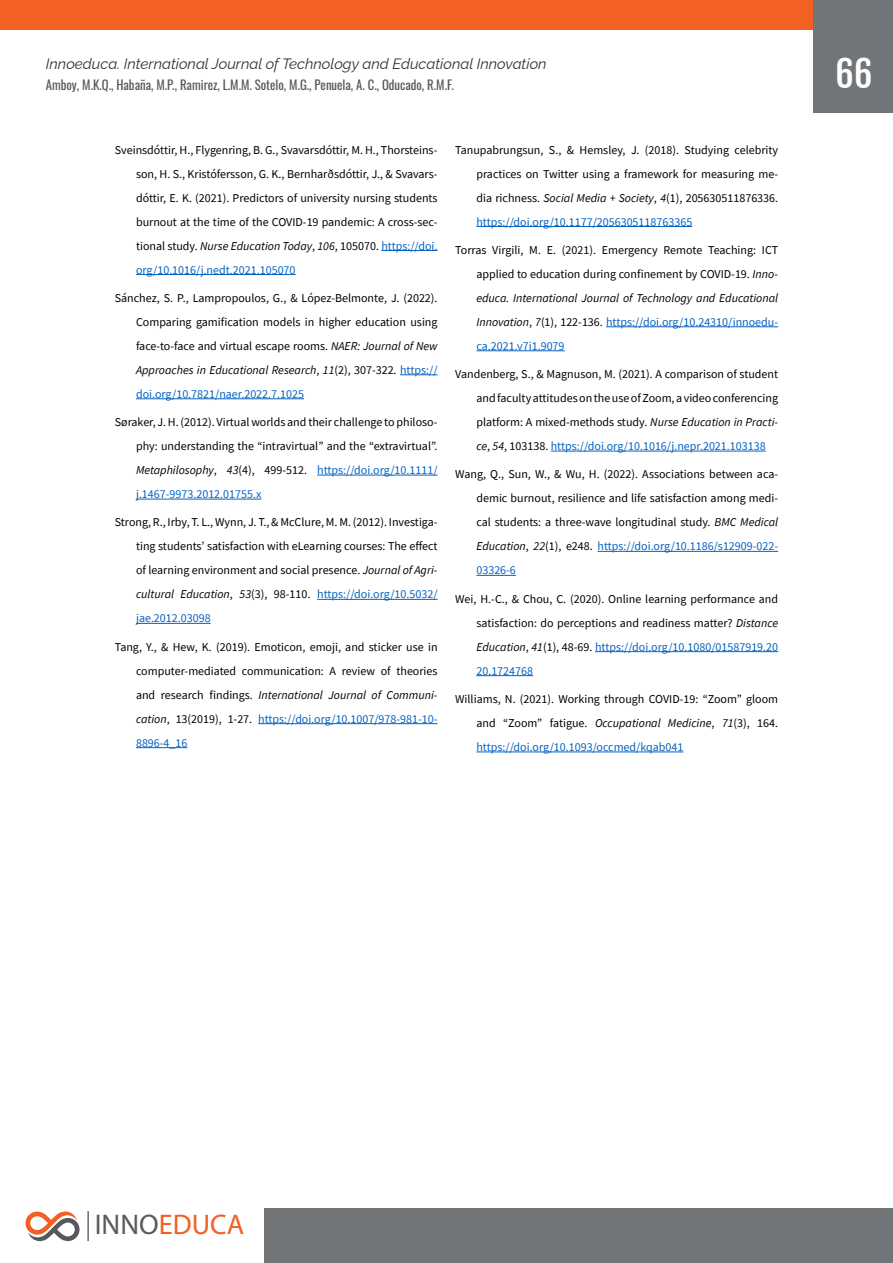
<style>
.page{position:relative;width:893px;height:1263px;background:#fff}
.page>*{position:absolute;margin:0;border:0;box-sizing:border-box;transform-origin:0 0}
.t1{font:36px "Fjalla One";color:#fff}
.t2{font:28.5px "Myriad Pro";color:#f26024}
.t3{font:italic 15px "Raleway";color:#333}
.t4{font:12.75px "Oswald";color:#57585a}
.REFERENCIAS{font:12px/24px "Source Sans Pro";color:#000;text-align:justify}
.s1{font-style:italic}
.s2{color:#0563c1}
.s3{color:#585a5e}
</style>
<div class="page">
<div style="left:0;top:0;width:893px;height:30px;background:#f26024"></div>
<div style="left:814px;top:0;width:79px;height:112px;background:#727578"></div>
<div style="left:264px;top:1209px;width:629px;height:54px;background:#727578"></div>
<img style="left:87px;top:1211px;width:2px;height:30px">
<svg style="left:26px;top:1211px;width:54px;height:30px"></svg>
<hr style="left:381px;top:250px;width:57px;height:1px;background:#0563c1">
<hr style="left:136px;top:274px;width:160px;height:1px;background:#0563c1">
<hr style="left:400px;top:374px;width:38px;height:1px;background:#0563c1">
<hr style="left:136px;top:398px;width:168px;height:1px;background:#0563c1">
<hr style="left:317px;top:475px;width:121px;height:1px;background:#0563c1">
<hr style="left:136px;top:499px;width:125px;height:1px;background:#0563c1">
<hr style="left:317px;top:599px;width:121px;height:1px;background:#0563c1">
<hr style="left:136px;top:623px;width:75px;height:1px;background:#0563c1">
<hr style="left:258px;top:723px;width:180px;height:1px;background:#0563c1">
<hr style="left:136px;top:747px;width:52px;height:1px;background:#0563c1">
<hr style="left:476px;top:226px;width:216px;height:1px;background:#0563c1">
<hr style="left:606px;top:326px;width:172px;height:1px;background:#0563c1">
<hr style="left:476px;top:350px;width:89px;height:1px;background:#0563c1">
<hr style="left:551px;top:451px;width:215px;height:1px;background:#0563c1">
<hr style="left:597px;top:551px;width:181px;height:1px;background:#0563c1">
<hr style="left:476px;top:575px;width:40px;height:1px;background:#0563c1">
<hr style="left:595px;top:651px;width:183px;height:1px;background:#0563c1">
<hr style="left:476px;top:675px;width:57px;height:1px;background:#0563c1">
<hr style="left:476px;top:752px;width:207px;height:1px;background:#0563c1">
<p class="t3" style="left:46px;top:51px;width:502px">Innoeduca. International Journal of Technology and Educational Innovation</p>
<p class="t4" style="left:46px;top:74px;width:409px">Amboy, M.K.Q., Habaña, M.P., Ramirez, L.M.M. Sotelo, M.G., Penuela, A. C., Oducado, R.M.F.</p>
<p class="REFERENCIAS" style="left:136px;top:138px;width:303px;text-indent:-21px">Sveinsdóttir, H., Flygenring, B. G., Svavarsdóttir, M. H., Thorsteins&shy;son, H. S., Kristófersson, G. K., Bernharðsdóttir, J., &amp; Svavars&shy;dóttir, E. K. (2021). Predictors of university nursing students burnout at the time of the COVID-19 pandemic: A cross-sec&shy;tional study. <span class="s1">Nurse Education Today</span>, <span class="s1">106</span>, 105070. <span class="s2">https://doi. org/10.1016/j.nedt.2021.105070</span></p>
<p class="REFERENCIAS" style="left:136px;top:286px;width:303px;text-indent:-21px">Sánchez, S. P., Lampropoulos, G., &amp; López-Belmonte, J. (2022).<br>Comparing gamification models in higher education using face-to-face and virtual escape rooms. <span class="s1">NAER: Journal of New Approaches in Educational Research</span>, <span class="s1">11</span>(2), 307-322. <span class="s2">https:// doi.org/10.7821/naer.2022.7.1025</span></p>
<p class="REFERENCIAS" style="left:136px;top:410px;width:303px;text-indent:-21px">Søraker, J. H. (2012). Virtual worlds and their challenge to philoso&shy;phy: understanding the “intravirtual” and the “extravirtual”.<br><span class="s1">Metaphilosophy</span>, <span class="s1">43</span>(4), 499-512. <span class="s2">https://doi.org/10.1111/ j.1467-9973.2012.01755.x</span></p>
<p class="REFERENCIAS" style="left:136px;top:510px;width:303px;text-indent:-21px">Strong, R., Irby, T. L., Wynn, J. T., &amp; McClure, M. M. (2012). Investiga&shy;ting students’ satisfaction with eLearning courses: The effect of learning environment and social presence. <span class="s1">Journal of Agri&shy;cultural Education</span>, <span class="s1">53</span>(3), 98-110. <span class="s2">https://doi.org/10.5032/ jae.2012.03098</span></p>
<p class="REFERENCIAS" style="left:136px;top:635px;width:303px;text-indent:-21px">Tang, Y., &amp; Hew, K. (2019). Emoticon, emoji, and sticker use in computer-mediated communication: A review of theories and research findings. <span class="s1">International Journal of Communi&shy;cation</span>, 13(2019), 1-27. <span class="s2">https://doi.org/10.1007/978-981-10- 8896-4_16</span></p>
<p class="REFERENCIAS" style="left:476px;top:138px;width:303px;text-indent:-21px">Tanupabrungsun, S., &amp; Hemsley, J. (2018). Studying celebrity practices on Twitter using a framework for measuring me&shy;dia richness. <span class="s1">Social Media + Society</span>, <span class="s1">4</span>(1), 205630511876336. <span class="s2">https://doi.org/10.1177/2056305118763365</span></p>
<p class="REFERENCIAS" style="left:476px;top:238px;width:303px;text-indent:-21px">Torras Virgili, M. E. (2021). Emergency Remote Teaching: ICT applied to education during confinement by COVID-19. <span class="s1">Inno&shy;educa. International Journal of Technology and Educational Innovation</span>, <span class="s1">7</span>(1), 122-136. <span class="s2">https://doi.org/10.24310/innoedu&shy;ca.2021.v7i1.9079</span></p>
<p class="REFERENCIAS" style="left:476px;top:362px;width:303px;text-indent:-21px">Vandenberg, S., &amp; Magnuson, M. (2021). A comparison of student and faculty attitudes on the use of Zoom, a video conferencing platform: A mixed-methods study. <span class="s1">Nurse Education in Practi&shy;ce</span>, <span class="s1">54</span>, 103138. <span class="s2">https://doi.org/10.1016/j.nepr.2021.103138</span></p>
<p class="REFERENCIAS" style="left:476px;top:462px;width:303px;text-indent:-21px">Wang, Q., Sun, W., &amp; Wu, H. (2022). Associations between aca&shy;demic burnout, resilience and life satisfaction among medi&shy;cal students: a three-wave longitudinal study. <span class="s1">BMC Medical Education</span>, <span class="s1">22</span>(1), e248. <span class="s2">https://doi.org/10.1186/s12909-022- 03326-6</span></p>
<p class="REFERENCIAS" style="left:476px;top:587px;width:303px;text-indent:-21px">Wei, H.-C., &amp; Chou, C. (2020). Online learning performance and satisfaction: do perceptions and readiness matter? <span class="s1">Distance Education</span>, <span class="s1">41</span>(1), 48-69. <span class="s2">https://doi.org/10.1080/01587919.20<br>20.1724768</span></p>
<p class="REFERENCIAS" style="left:476px;top:687px;width:303px;text-indent:-21px">Williams, N. (2021). Working through COVID-19: “Zoom” gloom and “Zoom” fatigue. <span class="s1">Occupational Medicine</span>, <span class="s1">71</span>(3), 164. <span class="s2">https://doi.org/10.1093/occmed/kqab041</span></p>
<h1 class="t1" style="left:835px;top:52px;width:38px">66</h1>
<h2 class="t2" style="left:95px;top:1207px;width:151px"><span class="s3">INNO</span>EDUCA</h2>
</div>
